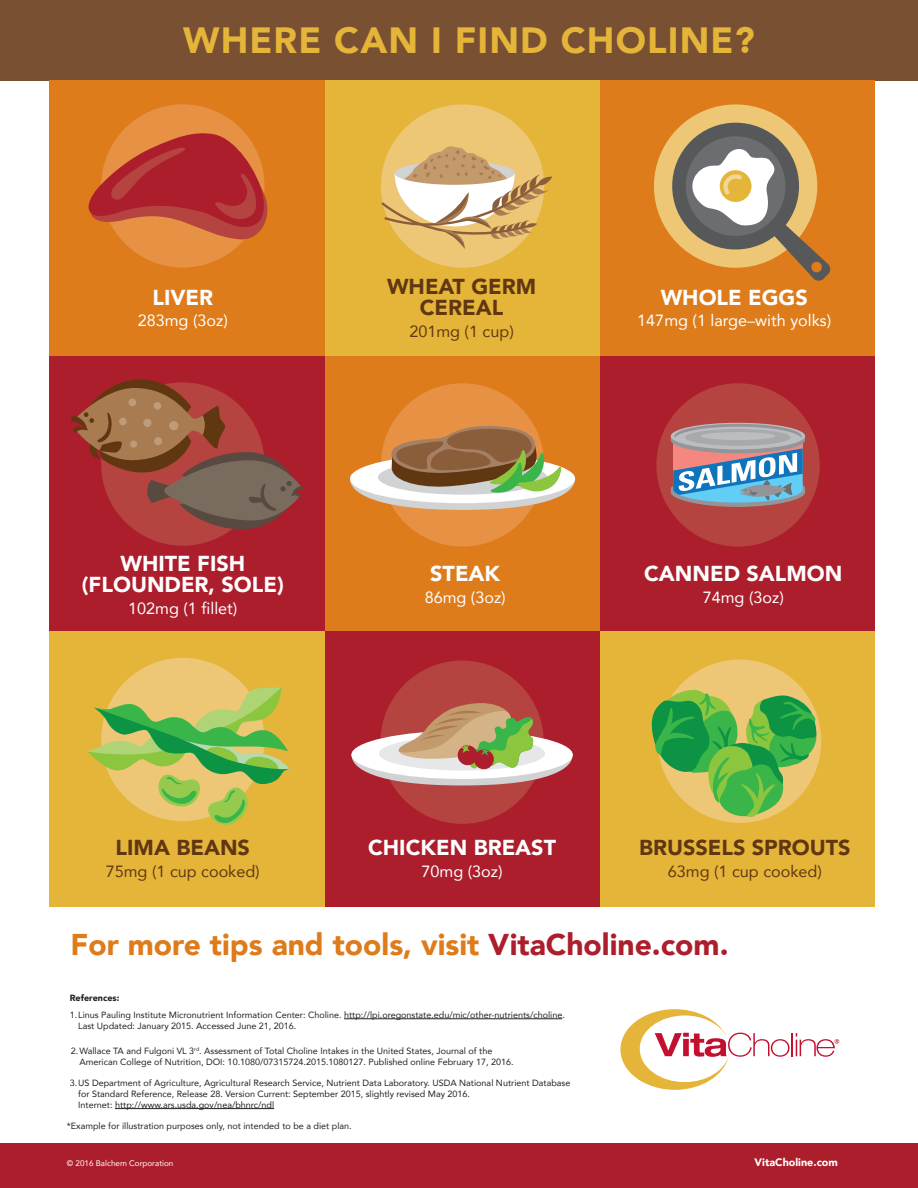
<style>
.page{position:relative;width:918px;height:1188px;background:#fff}
.page>*{position:absolute;margin:0;border:0;box-sizing:border-box;transform-origin:0 0}
.t1{font:900 36.45px "Avenir";letter-spacing:.03em;color:#e5b53a}
.t2{font:900 30px "Avenir";color:#de7b1b}
.t3{font:900 21.6px/21.6px "Avenir";color:#fff;text-align:center}
.t4{font:900 21.6px/21.6px "Avenir";color:#603711;text-align:center}
.t5{font:16.2px "Avenir";color:#fff}
.t6{font:16.2px "Avenir";color:#603711}
.t7{font:900 10.8px "Avenir";color:#fff}
.t8{font:9px/10.8px "Avenir";color:#231f20}
.t9{font:900 9px "Avenir";color:#231f20}
.t10{font:8.1px "Avenir";color:#fff}
.s1{color:#ac1e2c}
</style>
<div class="page">
<div style="left:0;top:0;width:918px;height:81px;background:#795132"></div>
<div style="left:0;top:1143px;width:918px;height:45px;background:#ac1e2c"></div>
<svg style="left:620px;top:1009px;width:219px;height:81px"></svg>
<hr style="left:344px;top:1019px;width:218px;height:1px;background:#231f20">
<hr style="left:115px;top:1108px;width:159px;height:1px;background:#231f20">
<svg style="left:443px;top:80px;width:54px;height:1px"></svg>
<div style="left:325px;top:81px;width:275px;height:275px;background:#e5b53a"></div>
<div style="left:49px;top:81px;width:276px;height:275px;background:#de7b1b"></div>
<div style="left:600px;top:81px;width:275px;height:275px;background:#de7b1b"></div>
<div style="left:101px;top:104px;width:163px;height:164px;background:#e69144;border-radius:50%"></div>
<div style="left:654px;top:104px;width:163px;height:164px;background:#edc775;border-radius:50%"></div>
<div style="left:325px;top:356px;width:275px;height:275px;background:#de7b1b"></div>
<div style="left:600px;top:356px;width:275px;height:275px;background:#ac1e2c"></div>
<svg style="left:88px;top:130px;width:180px;height:111px"></svg>
<div style="left:656px;top:383px;width:164px;height:164px;background:#b5433f;border-radius:50%"></div>
<svg style="left:671px;top:424px;width:134px;height:83px;background:#95a1b3"></svg>
<div style="left:381px;top:383px;width:163px;height:164px;background:#e69144;border-radius:50%"></div>
<svg style="left:350px;top:426px;width:225px;height:84px"></svg>
<div style="left:325px;top:631px;width:275px;height:276px;background:#ac1e2c"></div>
<div style="left:49px;top:356px;width:276px;height:275px;background:#ac1e2c"></div>
<div style="left:49px;top:631px;width:276px;height:276px;background:#e5b53a"></div>
<svg style="left:666px;top:116px;width:165px;height:165px"></svg>
<div style="left:600px;top:631px;width:275px;height:276px;background:#e5b53a"></div>
<div style="left:101px;top:382px;width:163px;height:164px;background:#b5433f;border-radius:50%"></div>
<svg style="left:71px;top:379px;width:232px;height:151px"></svg>
<div style="left:658px;top:660px;width:163px;height:163px;background:#edc775;border-radius:50%"></div>
<svg style="left:651px;top:690px;width:166px;height:133px"></svg>
<div style="left:101px;top:658px;width:163px;height:163px;background:#edc775;border-radius:50%"></div>
<svg style="left:87px;top:686px;width:202px;height:139px"></svg>
<div style="left:380px;top:661px;width:164px;height:163px;background:#b5433f;border-radius:50%"></div>
<svg style="left:351px;top:696px;width:222px;height:89px"></svg>
<div style="left:381px;top:104px;width:163px;height:164px;background:#edc775;border-radius:50%"></div>
<svg style="left:381px;top:146px;width:171px;height:107px"></svg>
<h1 class="t1" style="left:183px;top:9px;width:573px">WHERE CAN I FIND CHOLINE?</h1>
<h3 class="t3" style="left:152px;top:286px;width:62px">LIVER</h3>
<h3 class="t5" style="left:138px;top:308px;width:92px">283mg (3oz)</h3>
<h3 class="t3" style="left:82px;top:552px;width:203px">WHITE FISH (FLOUNDER, SOLE)</h3>
<h3 class="t5" style="left:128px;top:595px;width:111px">102mg (1 fillet)</h3>
<h3 class="t4" style="left:387px;top:275px;width:151px">WHEAT GERM<br>CEREAL</h3>
<h3 class="t6" style="left:409px;top:318px;width:106px">201mg (1 cup)</h3>
<h3 class="t3" style="left:430px;top:563px;width:72px">STEAK</h3>
<h3 class="t5" style="left:425px;top:584px;width:83px">86mg (3oz)</h3>
<h3 class="t3" style="left:661px;top:286px;width:149px">WHOLE EGGS</h3>
<h3 class="t5" style="left:637px;top:308px;width:195px">147mg (1 large–with yolks)</h3>
<h3 class="t3" style="left:644px;top:563px;width:200px">CANNED SALMON</h3>
<h3 class="t5" style="left:703px;top:584px;width:83px">74mg (3oz)</h3>
<h3 class="t4" style="left:116px;top:836px;width:136px">LIMA BEANS</h3>
<h3 class="t6" style="left:106px;top:858px;width:156px">75mg (1 cup cooked)</h3>
<h3 class="t3" style="left:368px;top:836px;width:189px">CHICKEN BREAST</h3>
<h3 class="t5" style="left:422px;top:858px;width:83px">70mg (3oz)</h3>
<h3 class="t4" style="left:639px;top:836px;width:213px">BRUSSELS SPROUTS</h3>
<h3 class="t6" style="left:668px;top:858px;width:156px">63mg (1 cup cooked)</h3>
<h2 class="t2" style="left:71px;top:918px;width:659px">For more tips and tools, visit <span class="s1">VitaCholine.com.</span></h2>
<p class="t9" style="left:70px;top:990px;width:51px">References:</p>
<p class="t8" style="left:78px;top:1009px;width:488px;text-indent:-8px">1. Linus Pauling Institute Micronutrient Information Center: Choline. http://lpi.oregonstate.edu/mic/other-nutrients/choline.<br>Last Updated: January 2015. Accessed June 21, 2016.</p>
<p class="t8" style="left:79px;top:1045px;width:436px;text-indent:-8px">2. Wallace TA and Fulgoni VL 3<sup>rd</sup>. Assessment of Total Choline Intakes in the United States, Journal of the<br>American College of Nutrition, DOI: 10.1080/07315724.2015.1080127. Published online February 17, 2016.</p>
<p class="t8" style="left:78px;top:1078px;width:494px;text-indent:-8px">3. US Department of Agriculture, Agricultural Research Service, Nutrient Data Laboratory. USDA National Nutrient Database for Standard Reference, Release 28. Version Current: September 2015, slightly revised May 2016.<br>Internet: http://www.ars.usda.gov/nea/bhnrc/ndl</p>
<p class="t8" style="left:67px;top:1121px;width:286px">*Example for illustration purposes only, not intended to be a diet plan.</p>
<p class="t10" style="left:67px;top:1157px;width:108px">© 2016 Balchem Corporation</p>
<p class="t7" style="left:755px;top:1153px;width:85px">VitaCholine.com</p>
</div>
